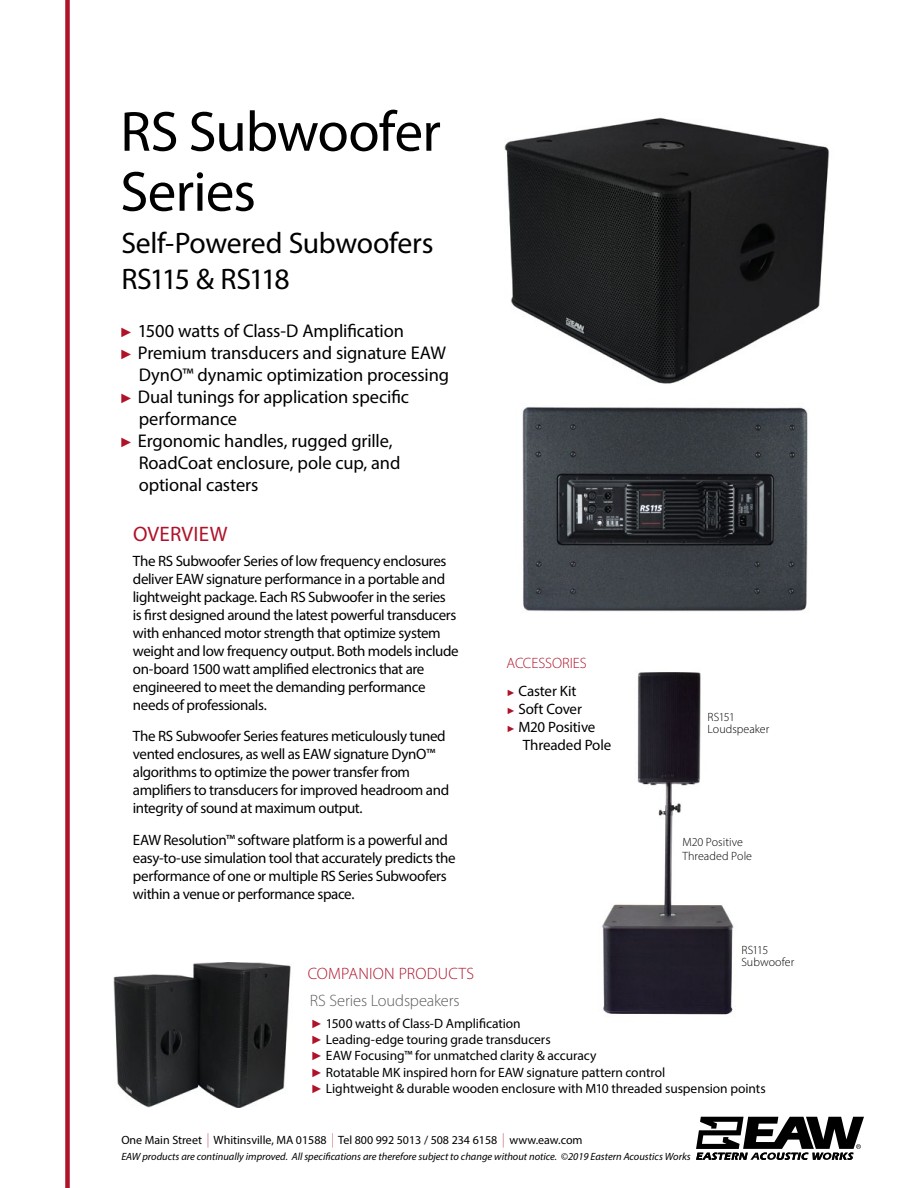
<style>
.page{position:relative;width:918px;height:1188px;background:#fff}
.page>*{position:absolute;margin:0;border:0;box-sizing:border-box;transform-origin:0 0}
.Cover_Title{font:57px/60px "Myriad Pro";letter-spacing:-.015em;color:#000}
.Cover_Heading_1{font:29.7px "Myriad Pro";letter-spacing:-.015em;color:#000}
.Cover_Heading_1-2{font:29.7px "Myriad Pro";letter-spacing:-.065em;color:#000}
.Cover_Heading_2{font:21px "Myriad Pro";letter-spacing:.01em;color:#ae132a}
.Cover_Bullets{font:18.45px/22px "Myriad Pro";letter-spacing:-.01em;color:#000}
.Section_Header_2{font:300 16.5px "Myriad Pro";letter-spacing:-.005em;color:#5d5d60}
.Section_Header_1_CAP{font:300 16.5px "Myriad Pro";letter-spacing:.015em;color:#ae132a}
.Bullet_Text{font:15px/18px "Myriad Pro";letter-spacing:-.025em;color:#000}
.Section_Header_3{font:300 15px "Myriad Pro";letter-spacing:-.005em;color:#ae132a}
.Bullet_Text-2{font:13.5px "Myriad Pro";letter-spacing:-.01em;color:#000}
.t1{font:12px "Myriad Pro";color:#000}
.Captions{font:300 12px/12px "Myriad Pro";letter-spacing:.005em;color:#000}
.t2{font:italic 10.5px "Myriad Pro";color:#000}
.s1{font-family:"Arial Narrow";font-size:13.5px;color:#ae132a}
.s2{font-family:"Arial Narrow";font-size:9px;color:#ae132a}
.s3{font-family:"Arial";font-size:12px;color:#ae132a}
.s4{font-weight:300;font-size:14.4px;color:#ae132a}
</style>
<div class="page">
<div style="left:65px;top:0;width:5px;height:1188px;background:#ae132a"></div>
<svg style="left:696px;top:1117px;width:168px;height:43px"></svg>
<img style="left:504px;top:117px;width:325px;height:267px">
<img style="left:113px;top:962px;width:178px;height:145px">
<img style="left:522px;top:406px;width:286px;height:206px">
<img style="left:602px;top:672px;width:132px;height:343px">
<p class="Cover_Title" style="left:120px;top:101px;width:322px">RS Subwoofer<br>Series</p>
<p class="Cover_Heading_1" style="left:121px;top:225px;width:314px">Self-Powered Subwoofers</p>
<p class="Cover_Heading_1-2" style="left:121px;top:261px;width:170px">RS115 &amp; RS118</p>
<p class="Cover_Bullets" style="left:122px;top:319px;width:284px"><span class="s1">►</span> 1500 watts of Class-D Amplification</p>
<p class="Cover_Bullets" style="left:122px;top:341px;width:329px;text-align:right"><span class="s1">►</span> Premium transducers and signature EAW<br>DynO™ dynamic optimization processing</p>
<p class="Cover_Bullets" style="left:139px;top:385px;width:272px;text-indent:-17px"><span class="s1">►</span> Dual tunings for application specific performance</p>
<p class="Cover_Bullets" style="left:139px;top:430px;width:263px;text-indent:-17px"><span class="s1">►</span> Ergonomic handles, rugged grille,<br>RoadCoat enclosure, pole cup, and optional casters</p>
<p class="Cover_Heading_2" style="left:133px;top:521px;width:96px">OVERVIEW</p>
<p class="Bullet_Text" style="left:133px;top:551px;width:327px">The RS Subwoofer Series of low frequency enclosures deliver EAW signature performance in a portable and lightweight package. Each RS Subwoofer in the series<br>is first designed around the latest powerful transducers with enhanced motor strength that optimize system weight and low frequency output. Both models include on-board 1500 watt amplified electronics that are engineered to meet the demanding performance needs of professionals.</p>
<p class="Bullet_Text" style="left:133px;top:727px;width:318px">The RS Subwoofer Series features meticulously tuned vented enclosures, as well as EAW signature DynO™ algorithms to optimize the power transfer from amplifiers to transducers for improved headroom and integrity of sound at maximum output.</p>
<p class="Bullet_Text" style="left:133px;top:830px;width:324px">EAW Resolution™ software platform is a powerful and easy-to-use simulation tool that accurately predicts the performance of one or multiple RS Series Subwoofers within a venue or performance space.</p>
<p class="Section_Header_3" style="left:507px;top:654px;width:82px">ACCESSORIES</p>
<p class="Bullet_Text" style="left:508px;top:682px;width:70px"><span class="s2">►</span> Caster Kit</p>
<p class="Bullet_Text" style="left:508px;top:700px;width:76px"><span class="s2">►</span> Soft Cover</p>
<p class="Bullet_Text" style="left:523px;top:718px;width:90px;text-indent:-15px"><span class="s2">►</span> M20 Positive<br>Threaded Pole</p>
<p class="Captions" style="left:708px;top:710px;width:63px">RS151<br>Loudspeaker</p>
<p class="Captions" style="left:682px;top:835px;width:71px;line-height:13.5px">M20 Positive<br>Threaded Pole</p>
<p class="Captions" style="left:741px;top:944px;width:54px">RS115<br>Subwoofer</p>
<p class="Section_Header_1_CAP" style="left:308px;top:963px;width:168px">COMPANION PRODUCTS</p>
<p class="Section_Header_2" style="left:310px;top:991px;width:151px">RS Series Loudspeakers</p>
<p class="Bullet_Text-2" style="left:311px;top:1015px;width:211px"><span class="s3">►</span> 1500 watts of Class-D Amplification</p>
<p class="Bullet_Text-2" style="left:311px;top:1031px;width:241px"><span class="s3">►</span> Leading-edge touring grade transducers</p>
<p class="Bullet_Text-2" style="left:311px;top:1047px;width:287px"><span class="s3">►</span> EAW Focusing™ for unmatched clarity &amp; accuracy</p>
<p class="Bullet_Text-2" style="left:311px;top:1064px;width:356px"><span class="s3">►</span> Rotatable MK inspired horn for EAW signature pattern control</p>
<p class="Bullet_Text-2" style="left:311px;top:1080px;width:456px"><span class="s3">►</span> Lightweight &amp; durable wooden enclosure with M10 threaded suspension points</p>
<p class="t1" style="left:121px;top:1133px;width:463px">One Main Street <span class="s4">|</span> Whitinsville, MA 01588 <span class="s4">|</span> Tel 800 992 5013 / 508 234 6158 <span class="s4">|</span> www.eaw.com</p>
<p class="t2" style="left:121px;top:1150px;width:571px">EAW products are continually improved. All specifications are therefore subject to change without notice. ©2019 Eastern Acoustics Works</p>
</div>
